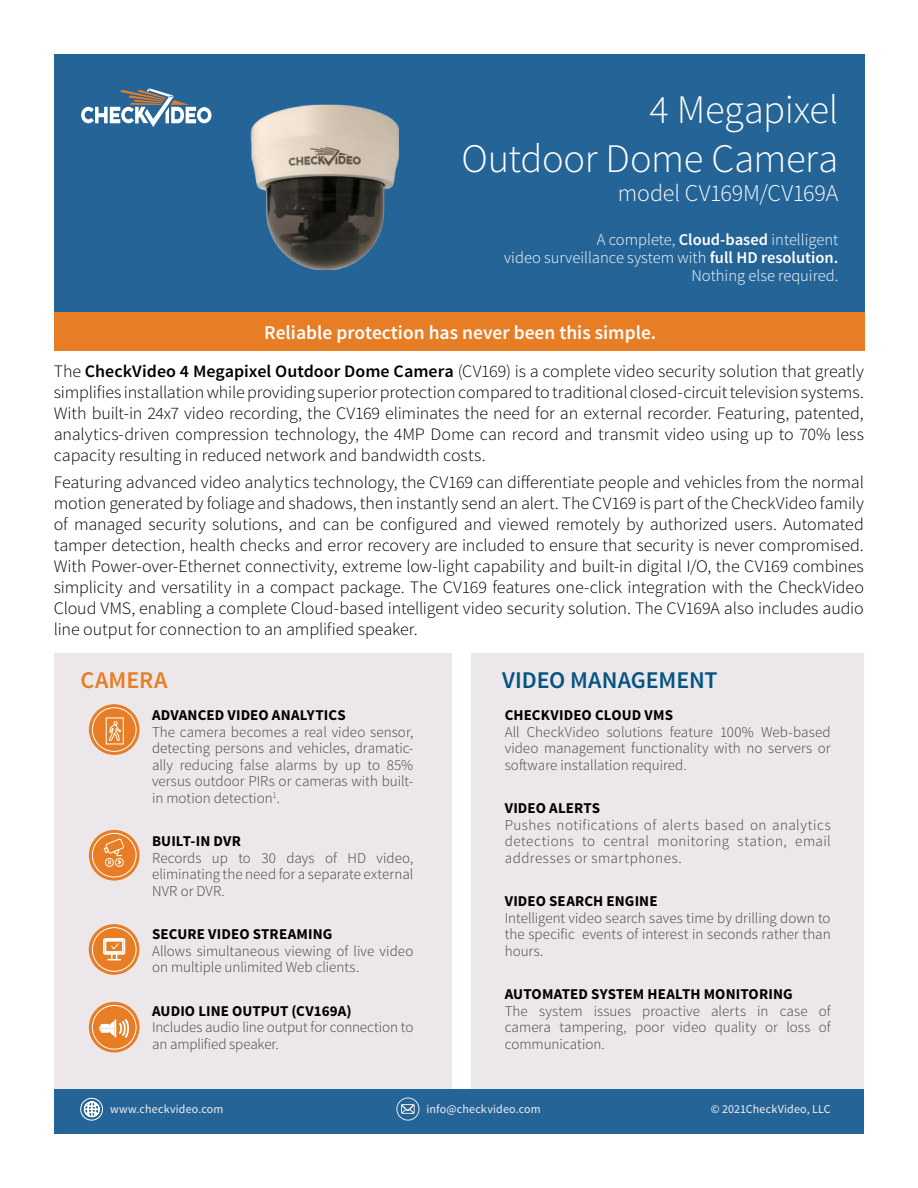
<style>
.page{position:relative;width:918px;height:1188px;background:#fff}
.page>*{position:absolute;margin:0;border:0;box-sizing:border-box;transform-origin:0 0}
.t1{font:300 40.5px/48.6px "Source Sans Pro";letter-spacing:-.01em;color:#fff;text-align:right}
.t2{font:300 24px "Source Sans Pro";letter-spacing:-.01em;color:#fff}
.t3{font:600 24px "Source Sans Pro";letter-spacing:-.005em;color:#045480}
.t4{font:600 24px "Source Sans Pro";letter-spacing:.005em;color:#e77d25}
.t5{font:600 19.5px "Source Sans Pro";color:#fff}
.t6{font:300 17.4px/21px "Source Sans Pro";letter-spacing:-.005em;color:#000;text-align:justify}
.t7{font:300 16.5px/18px "Source Sans Pro";color:#fff;text-align:right}
.t8{font:300 15px/16.5px "Source Sans Pro";color:#404042;text-align:justify}
.t9{font:700 15px "Source Sans Pro";letter-spacing:.01em;color:#000}
.t10{font:12px "Source Sans Pro";letter-spacing:.01em;color:#f4f1f0}
.s1{font-weight:600}
</style>
<div class="page">
<div style="left:54px;top:653px;width:398px;height:437px;background:#ece7ea"></div>
<div style="left:54px;top:54px;width:810px;height:259px;background:#246497"></div>
<div style="left:471px;top:653px;width:393px;height:445px;background:#ece7ea"></div>
<div style="left:54px;top:313px;width:810px;height:38px;background:#e77d25"></div>
<div style="left:55px;top:1089px;width:809px;height:45px;background:#246497"></div>
<svg style="left:89px;top:830px;width:51px;height:51px"></svg>
<div style="left:92px;top:833px;width:44px;height:44px;border:1px solid #fff;border-radius:50%"></div>
<svg style="left:89px;top:1002px;width:51px;height:51px"></svg>
<div style="left:92px;top:1005px;width:44px;height:45px;border:1px solid #fff;border-radius:50%"></div>
<svg style="left:89px;top:704px;width:51px;height:51px;background:#e88839"></svg>
<div style="left:92px;top:707px;width:44px;height:45px;border:1px solid #fff;border-radius:50%"></div>
<svg style="left:84px;top:1101px;width:16px;height:16px"></svg>
<div style="left:80px;top:1098px;width:23px;height:22px;border:1px solid #fff;border-radius:50%"></div>
<svg style="left:89px;top:924px;width:50px;height:51px"></svg>
<div style="left:92px;top:927px;width:44px;height:45px;border:1px solid #fff;border-radius:50%"></div>
<svg style="left:81px;top:88px;width:131px;height:39px"></svg>
<svg style="left:103px;top:939px;width:22px;height:21px"></svg>
<svg style="left:99px;top:1018px;width:30px;height:21px"></svg>
<div style="left:105px;top:858px;width:9px;height:9px;border:1px solid #fff;border-radius:50%"></div>
<div style="left:115px;top:858px;width:9px;height:9px;border:1px solid #fff;border-radius:50%"></div>
<svg style="left:104px;top:838px;width:21px;height:28px"></svg>
<svg style="left:396px;top:1097px;width:24px;height:24px"></svg>
<div style="left:106px;top:717px;width:18px;height:27px;border:1px solid #fff"></div>
<svg style="left:109px;top:721px;width:12px;height:20px"></svg>
<img style="left:250px;top:104px;width:150px;height:165px">
<h1 class="t1" style="left:461px;top:89px;width:378px">4 Megapixel<br>Outdoor Dome Camera</h1>
<h2 class="t2" style="left:618px;top:183px;width:222px">model CV169M/CV169A</h2>
<p class="t7" style="left:504px;top:232px;width:336px">A complete, <span class="s1">Cloud-based</span> intelligent<br>video surveillance system with <span class="s1">full HD resolution.<br></span>Nothing else required.</p>
<p class="t5" style="left:264px;top:325px;width:394px">Reliable protection has never been this simple.</p>
<p class="t6" style="left:54px;top:362px;width:812px">The <span class="s1">CheckVideo 4 Megapixel Outdoor Dome Camera</span> (CV169) is a complete video security solution that greatly simplifies installation while providing superior protection compared to traditional closed-circuit television systems.<br>With built-in 24x7 video recording, the CV169 eliminates the need for an external recorder. Featuring, patented, analytics-driven compression technology, the 4MP Dome can record and transmit video using up to 70% less capacity resulting in reduced network and bandwidth costs.</p>
<p class="t6" style="left:54px;top:473px;width:812px">Featuring advanced video analytics technology, the CV169 can differentiate people and vehicles from the normal motion generated by foliage and shadows, then instantly send an alert. The CV169 is part of the CheckVideo family of managed security solutions, and can be configured and viewed remotely by authorized users. Automated tamper detection, health checks and error recovery are included to ensure that security is never compromised.<br>With Power-over-Ethernet connectivity, extreme low-light capability and built-in digital I/O, the CV169 combines simplicity and versatility in a compact package. The CV169 features one-click integration with the CheckVideo Cloud VMS, enabling a complete Cloud-based intelligent video security solution. The CV169A also includes audio line output for connection to an amplified speaker.</p>
<h2 class="t4" style="left:81px;top:671px;width:88px">CAMERA</h2>
<h2 class="t3" style="left:502px;top:671px;width:217px">VIDEO MANAGEMENT</h2>
<p class="t9" style="left:152px;top:709px;width:195px">ADVANCED VIDEO ANALYTICS</p>
<p class="t8" style="left:152px;top:725px;width:263px">The camera becomes a real video sensor, detecting persons and vehicles, dramatic&shy;ally reducing false alarms by up to 85% versus outdoor PIRs or cameras with built&shy;in motion detection<sup>1</sup>.</p>
<p class="t9" style="left:152px;top:835px;width:90px">BUILT-IN DVR</p>
<p class="t8" style="left:152px;top:851px;width:263px">Records up to 30 days of HD video, eliminating the need for a separate external NVR or DVR.</p>
<p class="t9" style="left:152px;top:928px;width:182px">SECURE VIDEO STREAMING</p>
<p class="t8" style="left:152px;top:944px;width:263px">Allows simultaneous viewing of live video on multiple unlimited Web clients.</p>
<p class="t9" style="left:152px;top:1005px;width:201px">AUDIO LINE OUTPUT (CV169A)</p>
<p class="t8" style="left:152px;top:1020px;width:263px">Includes audio line output for connection to an amplified speaker.</p>
<p class="t9" style="left:505px;top:709px;width:170px">CHECKVIDEO CLOUD VMS</p>
<p class="t8" style="left:505px;top:725px;width:328px">All CheckVideo solutions feature 100% Web-based video management functionality with no servers or software installation required.</p>
<p class="t9" style="left:505px;top:802px;width:97px">VIDEO ALERTS</p>
<p class="t8" style="left:505px;top:818px;width:328px">Pushes notifications of alerts based on analytics detections to central monitoring station, email addresses or smartphones.</p>
<p class="t9" style="left:505px;top:895px;width:154px">VIDEO SEARCH ENGINE</p>
<p class="t8" style="left:505px;top:911px;width:327px">Intelligent video search saves time by drilling down to the specific events of interest in seconds rather than hours.</p>
<p class="t9" style="left:505px;top:988px;width:290px">AUTOMATED SYSTEM HEALTH MONITORING</p>
<p class="t8" style="left:505px;top:1004px;width:328px">The system issues proactive alerts in case of camera tampering, poor video quality or loss of communication.</p>
<p class="t10" style="left:426px;top:1104px;width:116px">info@checkvideo.com</p>
<p class="t10" style="left:110px;top:1104px;width:115px">www.checkvideo.com</p>
<p class="t10" style="left:711px;top:1104px;width:121px">© 2021CheckVideo, LLC</p>
</div>
